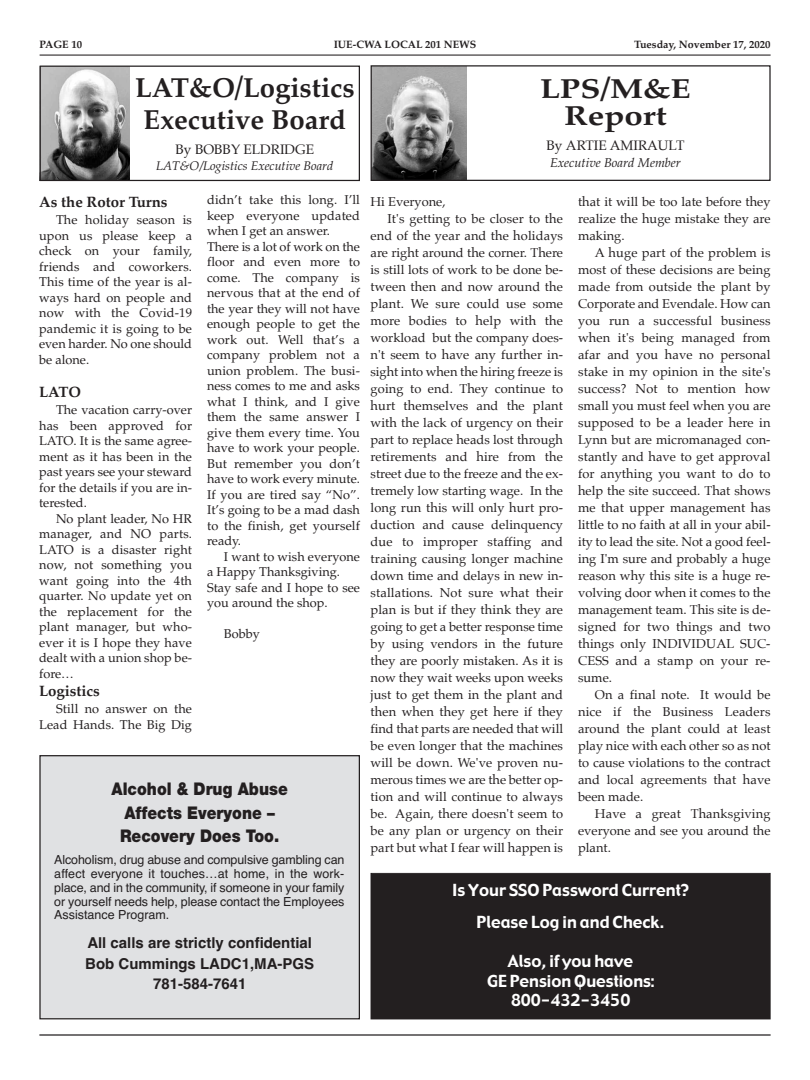
<style>
.page{position:relative;width:810px;height:1080px;background:#fff}
.page>*{position:absolute;margin:0;border:0;box-sizing:border-box;transform-origin:0 0}
.t1{font:700 27.5px/31.9px "Palatino";color:#231f20;text-align:center}
.t2{font:700 27.5px/26.9px "Palatino";color:#231f20;text-align:center;scale:1.2 1}
.t3{font:900 17.5px/23.5px "Helvetica Neue";color:#231f20;text-align:center;scale:.89 1}
.t4{font:16.25px/19.5px "Gadget";color:#fff;text-align:center}
.t5{font:700 15px/20.5px "Helvetica";color:#231f20;text-align:center}
.t6{font:700 15px "Palatino";color:#231f20}
.t7{font:13.75px "Palatino";color:#231f20}
.t8{font:12.88px/17px "Palatino";letter-spacing:.01em;color:#231f20;text-align:justify}
.t9{font:italic 12.88px "Palatino";color:#231f20}
.t10{font:12.75px/15.5px "Palatino";letter-spacing:.01em;color:#231f20;text-align:justify}
.t11{font:12.5px/13.8px "Helvetica";letter-spacing:-.005em;color:#231f20;text-align:justify}
.t12{font:italic 12.5px "Palatino";color:#231f20}
.t13{font:700 10.75px "Palatino";color:#231f20}
</style>
<div class="page">
<img style="left:42px;top:68px;width:88px;height:111px">
<div style="left:40px;top:66px;width:320px;height:115px;border:1px solid #231f20"></div>
<img style="left:373px;top:67px;width:94px;height:112px">
<hr style="left:39px;top:1034px;width:732px;height:2px;background:#231f20">
<hr style="left:40px;top:55px;width:731px;height:1px;background:#231f20">
<div style="left:371px;top:65px;width:400px;height:116px;border:1px solid #231f20"></div>
<div style="left:41px;top:756px;width:318px;height:262px;background:#e0e1e3"></div>
<div style="left:39px;top:755px;width:321px;height:264px;border:1px solid #231f20"></div>
<div style="left:372px;top:874px;width:398px;height:144px;background:#231f20"></div>
<div style="left:371px;top:873px;width:400px;height:146px;border:1px solid #231f20"></div>
<p class="t13" style="left:39px;top:39px;width:44px">PAGE 10</p>
<p class="t13" style="left:334px;top:39px;width:144px">IUE-CWA LOCAL 201 NEWS</p>
<p class="t13" style="left:634px;top:39px;width:138px">Tuesday, November 17, 2020</p>
<h1 class="t1" style="left:135px;top:73px;width:221px">LAT&amp;O/Logistics<br>Executive Board</h1>
<p class="t7" style="left:176px;top:143px;width:140px">By BOBBY ELDRIDGE</p>
<p class="t12" style="left:156px;top:161px;width:179px">LAT&amp;O/Logistics Executive Board</p>
<p class="t6" style="left:39px;top:195px;width:130px">As the Rotor Turns</p>
<p class="t10" style="left:39px;top:214px;width:154px;text-indent:17px">The holiday season is upon us please keep a check on your family, friends and coworkers.<br>This time of the year is al&shy;ways hard on people and now with the Covid-19 pandemic it is going to be even harder. No one should be alone.</p>
<p class="t6" style="left:39px;top:385px;width:43px">LATO</p>
<p class="t10" style="left:39px;top:404px;width:154px;text-indent:17px">The vacation carry-over has been approved for LATO. It is the same agree&shy;ment as it has been in the past years see your steward for the details if you are in&shy;terested.</p>
<p class="t10" style="left:39px;top:512px;width:154px;text-indent:17px">No plant leader, No HR manager, and NO parts.<br>LATO is a disaster right now, not something you want going into the 4th quarter. No update yet on the replacement for the plant manager, but who&shy;ever it is I hope they have dealt with a union shop be&shy;fore…</p>
<p class="t6" style="left:39px;top:684px;width:62px">Logistics</p>
<p class="t10" style="left:39px;top:702px;width:154px;text-align:right">Still no answer on the<br>Lead Hands. The Big Dig</p>
<p class="t10" style="left:207px;top:194px;width:154px;text-align:left">didn’t take this long. I’ll keep everyone updated when I get an answer.<br>There is a lot of work on the floor and even more to come. The company is nervous that at the end of the year they will not have enough people to get the work out. Well that’s a company problem not a union problem. The busi&shy;ness comes to me and asks what I think, and I give them the same answer I give them every time. You have to work your people.<br>But remember you don’t have to work every minute.<br>If you are tired say “No”.<br>It’s going to be a mad dash to the finish, get yourself ready.</p>
<p class="t10" style="left:207px;top:550px;width:154px;text-align:left;text-indent:17px">I want to wish everyone a Happy Thanksgiving.<br>Stay safe and I hope to see you around the shop.</p>
<p class="t10" style="left:224px;top:628px;width:37px">Bobby</p>
<h2 class="t3" style="left:112px;top:779px;width:200px">Alcohol &amp; Drug Abuse<br>Affects Everyone –<br>Recovery Does Too.</h2>
<p class="t11" style="left:54px;top:853px;width:292px">Alcoholism, drug abuse and compulsive gambling can affect everyone it touches…at home, in the work&shy;place, and in the community, if someone in your family or yourself needs help, please contact the Employees Assistance Program.</p>
<p class="t5" style="left:85px;top:933px;width:230px">All calls are strictly confidential<br>Bob Cummings LADC1,MA-PGS<br>781-584-7641</p>
<h1 class="t2" style="left:540px;top:77px;width:127px">LPS/M&amp;E<br>Report</h1>
<p class="t7" style="left:546px;top:139px;width:139px">By ARTIE AMIRAULT</p>
<p class="t9" style="left:550px;top:158px;width:132px">Executive Board Member</p>
<p class="t8" style="left:371px;top:194px;width:77px">Hi Everyone,</p>
<p class="t8" style="left:387px;top:211px;width:177px">It's getting to be closer to the</p>
<p class="t8" style="left:371px;top:228px;width:194px">end of the year and the holidays</p>
<p class="t8" style="left:371px;top:245px;width:194px">are right around the corner. There</p>
<p class="t8" style="left:371px;top:262px;width:194px">is still lots of work to be done be-</p>
<p class="t8" style="left:371px;top:279px;width:194px">tween then and now around the</p>
<p class="t8" style="left:371px;top:296px;width:194px">plant. We sure could use some</p>
<p class="t8" style="left:371px;top:313px;width:194px">more bodies to help with the</p>
<p class="t8" style="left:371px;top:330px;width:194px">workload but the company does-</p>
<p class="t8" style="left:371px;top:347px;width:194px">n't seem to have any further in-</p>
<p class="t8" style="left:371px;top:364px;width:194px">sight into when the hiring freeze is</p>
<p class="t8" style="left:371px;top:381px;width:194px">going to end. They continue to</p>
<p class="t8" style="left:371px;top:398px;width:194px">hurt themselves and the plant</p>
<p class="t8" style="left:371px;top:415px;width:194px">with the lack of urgency on their</p>
<p class="t8" style="left:371px;top:432px;width:194px">part to replace heads lost through</p>
<p class="t8" style="left:371px;top:449px;width:194px">retirements and hire from the</p>
<p class="t8" style="left:371px;top:466px;width:194px">street due to the freeze and the ex-</p>
<p class="t8" style="left:371px;top:483px;width:194px">tremely low starting wage. In the</p>
<p class="t8" style="left:371px;top:500px;width:194px">long run this will only hurt pro-</p>
<p class="t8" style="left:371px;top:517px;width:194px">duction and cause delinquency</p>
<p class="t8" style="left:371px;top:534px;width:194px">due to improper staffing and</p>
<p class="t8" style="left:371px;top:551px;width:194px">training causing longer machine</p>
<p class="t8" style="left:371px;top:568px;width:194px">down time and delays in new in-</p>
<p class="t8" style="left:371px;top:585px;width:194px">stallations. Not sure what their</p>
<p class="t8" style="left:371px;top:602px;width:194px">plan is but if they think they are</p>
<p class="t8" style="left:371px;top:619px;width:194px">going to get a better response time</p>
<p class="t8" style="left:371px;top:636px;width:194px">by using vendors in the future</p>
<p class="t8" style="left:371px;top:653px;width:194px">they are poorly mistaken. As it is</p>
<p class="t8" style="left:371px;top:670px;width:194px">now they wait weeks upon weeks</p>
<p class="t8" style="left:371px;top:687px;width:194px">just to get them in the plant and</p>
<p class="t8" style="left:371px;top:704px;width:194px">then when they get here if they</p>
<p class="t8" style="left:371px;top:721px;width:194px">find that parts are needed that will</p>
<p class="t8" style="left:371px;top:738px;width:194px">be even longer that the machines</p>
<p class="t8" style="left:371px;top:755px;width:194px">will be down. We've proven nu-</p>
<p class="t8" style="left:371px;top:772px;width:194px">merous times we are the better op-</p>
<p class="t8" style="left:371px;top:789px;width:194px">tion and will continue to always</p>
<p class="t8" style="left:371px;top:806px;width:194px">be. Again, there doesn't seem to</p>
<p class="t8" style="left:371px;top:823px;width:194px">be any plan or urgency on their</p>
<p class="t8" style="left:371px;top:840px;width:194px">part but what I fear will happen is</p>
<p class="t8" style="left:578px;top:194px;width:194px">that it will be too late before they realize the huge mistake they are making.</p>
<p class="t8" style="left:578px;top:245px;width:194px;text-indent:17px">A huge part of the problem is most of these decisions are being made from outside the plant by Corporate and Evendale. How can you run a successful business when it's being managed from afar and you have no personal stake in my opinion in the site's success? Not to mention how small you must feel when you are supposed to be a leader here in Lynn but are micromanaged con&shy;stantly and have to get approval for anything you want to do to help the site succeed. That shows me that upper management has little to no faith at all in your abil&shy;ity to lead the site. Not a good feel&shy;ing I'm sure and probably a huge reason why this site is a huge re&shy;volving door when it comes to the management team. This site is de&shy;signed for two things and two things only INDIVIDUAL SUC-CESS and a stamp on your re&shy;sume.</p>
<p class="t8" style="left:578px;top:687px;width:194px;text-indent:17px">On a final note. It would be nice if the Business Leaders around the plant could at least play nice with each other so as not to cause violations to the contract and local agreements that have been made.</p>
<p class="t8" style="left:578px;top:806px;width:194px;text-indent:17px">Have a great Thanksgiving everyone and see you around the plant.</p>
<p class="t4" style="left:452px;top:874px;width:239px;line-height:32px">Is Your SSO Password Current?<br>Please Log in and Check.</p>
<p class="t4" style="left:487px;top:952px;width:168px">Also, if you have<br>GE Pension Questions:<br>800-432-3450</p>
</div>
